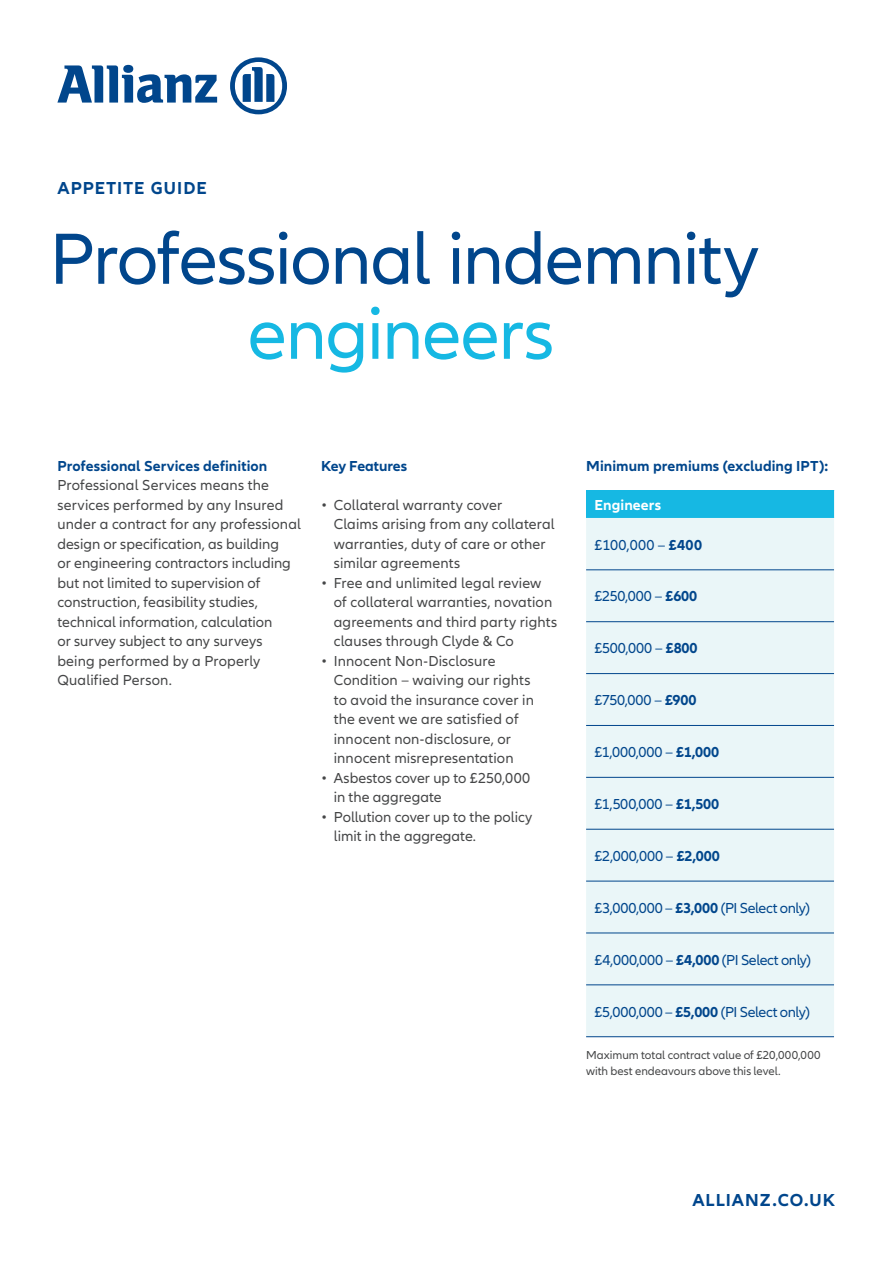
<style>
.page{position:relative;width:893px;height:1263px;background:#fff}
.page>*{position:absolute;margin:0;border:0;box-sizing:border-box;transform-origin:0 0}
.t1{font:75px "Allianz Neo";letter-spacing:-.02em;color:#01468c}
.t2{font:75px "Allianz Neo";letter-spacing:-.015em;color:#16b8e3}
.Topline___URL___Hashtag_12_15_6pt{font:700 18px "Allianz Neo";letter-spacing:.055em;color:#01468c}
.Copy_10_13pt{font:15px/19.5px "Allianz Neo";letter-spacing:.005em;color:#454647}
.Copy_10_13pt-2{font:15px "Allianz Neo";letter-spacing:-.005em;color:#01468c}
.Copy_10_13pt-3{font:15px "Allianz Neo";letter-spacing:-.025em;color:#01468c}
.Copy_10_13pt-4{font:700 15px "Allianz Neo";letter-spacing:.005em;color:#01468c}
.Copy{font:700 15px "Allianz Neo";letter-spacing:.005em;color:#01468c}
.Copy-2{font:700 15px "Allianz Neo";letter-spacing:.005em;color:#fff}
.Copy_10_13pt-5{font:12px/16.5px "Allianz Neo";color:#454647}
.s1{font-weight:700}
</style>
<div class="page">
<svg style="left:57px;top:65px;width:160px;height:38px"></svg>
<svg style="left:230px;top:57px;width:57px;height:57px"></svg>
<div style="left:586px;top:490px;width:249px;height:28px;background:#16b8e3"></div>
<div style="left:586px;top:518px;width:248px;height:518px;background:#eaf6f8"></div>
<hr style="left:586px;top:570px;width:248px;height:1px;background:#01468c">
<hr style="left:586px;top:621px;width:248px;height:1px;background:#01468c">
<hr style="left:586px;top:673px;width:248px;height:1px;background:#01468c">
<hr style="left:586px;top:725px;width:248px;height:1px;background:#01468c">
<hr style="left:586px;top:777px;width:248px;height:1px;background:#01468c">
<hr style="left:586px;top:829px;width:248px;height:1px;background:#01468c">
<hr style="left:586px;top:881px;width:248px;height:1px;background:#01468c">
<hr style="left:586px;top:933px;width:248px;height:1px;background:#01468c">
<hr style="left:586px;top:984px;width:248px;height:1px;background:#01468c">
<hr style="left:586px;top:1036px;width:248px;height:1px;background:#01468c">
<hr style="left:834px;top:490px;width:2px;height:28px;background:#fff">
<p class="Topline___URL___Hashtag_12_15_6pt" style="left:57px;top:177px;width:151px">APPETITE GUIDE</p>
<p class="t1" style="left:50px;top:216px;width:711px">Professional indemnity</p>
<p class="t2" style="left:248px;top:291px;width:308px">engineers</p>
<p class="Copy_10_13pt-4" style="left:57px;top:457px;width:211px">Professional Services definition</p>
<p class="Copy_10_13pt" style="left:57px;top:476px;width:245px">Professional Services means the services performed by any Insured under a contract for any professional design or specification, as building<br>or engineering contractors including but not limited to supervision of construction, feasibility studies, technical information, calculation<br>or survey subject to any surveys being performed by a Properly Qualified Person.</p>
<p class="Copy_10_13pt-4" style="left:321px;top:457px;width:88px">Key Features</p>
<p class="Copy_10_13pt" style="left:321px;top:495px;width:183px">• Collateral warranty cover</p>
<p class="Copy_10_13pt" style="left:334px;top:515px;width:222px">Claims arising from any collateral</p>
<p class="Copy_10_13pt" style="left:334px;top:534px;width:213px">warranties, duty of care or other</p>
<p class="Copy_10_13pt" style="left:334px;top:554px;width:128px">similar agreements</p>
<p class="Copy_10_13pt" style="left:334px;top:573px;width:225px;text-indent:-13px">• Free and unlimited legal review of collateral warranties, novation agreements and third party rights clauses through Clyde &amp; Co</p>
<p class="Copy_10_13pt" style="left:334px;top:651px;width:198px;text-indent:-13px">• Innocent Non-Disclosure<br>Condition – waiving our rights</p>
<p class="Copy_10_13pt" style="left:334px;top:690px;width:202px">to avoid the insurance cover in</p>
<p class="Copy_10_13pt" style="left:334px;top:710px;width:186px">the event we are satisfied of innocent non-disclosure, or</p>
<p class="Copy_10_13pt" style="left:334px;top:749px;width:181px">innocent misrepresentation</p>
<p class="Copy_10_13pt" style="left:334px;top:768px;width:198px;text-indent:-13px">• Asbestos cover up to £250,000 in the aggregate</p>
<p class="Copy_10_13pt" style="left:321px;top:807px;width:213px">• Pollution cover up to the policy</p>
<p class="Copy_10_13pt" style="left:334px;top:827px;width:144px">limit in the aggregate.</p>
<p class="Copy" style="left:586px;top:457px;width:243px">Minimum premiums (excluding IPT):</p>
<p class="Copy-2" style="left:595px;top:496px;width:68px">Engineers</p>
<p class="Copy_10_13pt-2" style="left:595px;top:536px;width:109px">£100,000 – <span class="s1">£400</span></p>
<p class="Copy_10_13pt-2" style="left:595px;top:588px;width:104px">£250,000 – <span class="s1">£600</span></p>
<p class="Copy_10_13pt-2" style="left:595px;top:640px;width:105px">£500,000 – <span class="s1">£800</span></p>
<p class="Copy_10_13pt-2" style="left:595px;top:692px;width:103px">£750,000 – <span class="s1">£900</span></p>
<p class="Copy_10_13pt-2" style="left:595px;top:743px;width:126px">£1,000,000 – <span class="s1">£1,000</span></p>
<p class="Copy_10_13pt-2" style="left:595px;top:795px;width:126px">£1,500,000 – <span class="s1">£1,500</span></p>
<p class="Copy_10_13pt-2" style="left:595px;top:847px;width:127px">£2,000,000 – <span class="s1">£2,000</span></p>
<p class="Copy_10_13pt-3" style="left:595px;top:899px;width:217px">£3,000,000 – <span class="s1">£3,000</span> (PI Select only)</p>
<p class="Copy_10_13pt-3" style="left:595px;top:951px;width:218px">£4,000,000 – <span class="s1">£4,000</span> (PI Select only)</p>
<p class="Copy_10_13pt-3" style="left:595px;top:1003px;width:217px">£5,000,000 – <span class="s1">£5,000</span> (PI Select only)</p>
<p class="Copy_10_13pt-5" style="left:586px;top:1047px;width:236px">Maximum total contract value of £20,000,000 with best endeavours above this level.</p>
<p class="Topline___URL___Hashtag_12_15_6pt" style="left:692px;top:1189px;width:144px">ALLIANZ.CO.UK</p>
</div>
